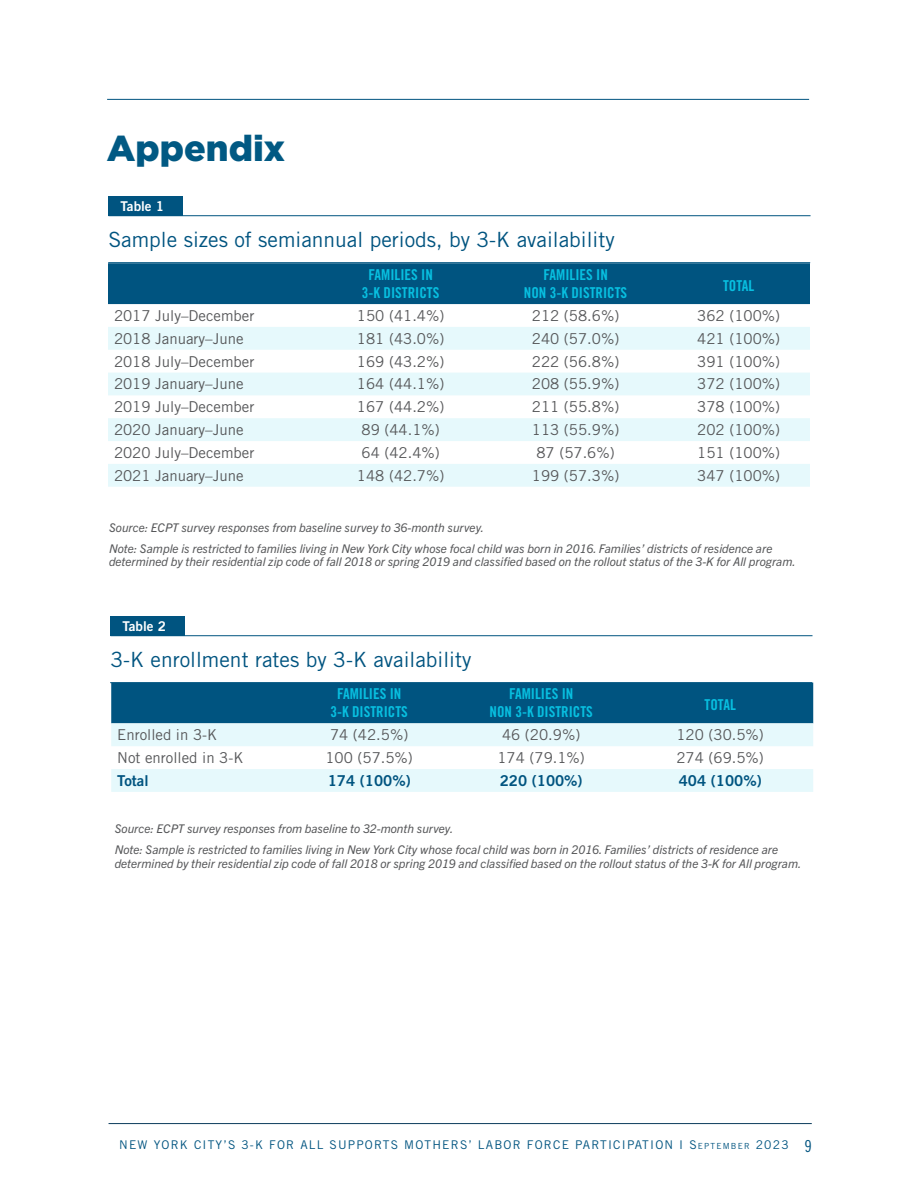
<style>
.page{position:relative;width:918px;height:1188px;background:#fff}
.page>*{position:absolute;margin:0;border:0;box-sizing:border-box;transform-origin:0 0}
.Body{font:900 36px "Gotham";color:#015983}
.Body-2{font:21px "Trade Gothic LT Std";color:#005480}
.Body-3{font:15px "Trade Gothic LT Std";color:#57585a}
.Body-4{font:15px/18px "Trade Gothic LT Std Bd Cn 20";color:#08bfe0;text-align:center}
.Body-5{font:15px "Trade Gothic LT Std Bd 2";color:#005480}
.Body-6{font:13.5px "Trade Gothic LT Std Bd 2";color:#fff}
.t1{font:italic 12px/13.5px "Trade Gothic Next LT Pro";color:#57585a}
.t2{font:12px "Trade Gothic LT Std";letter-spacing:.1em;color:#005480}
.s1{font-style:inherit}
.s2{font-size:8.4px}
.s3{font-family:"Trade Gothic LT Std Cn 18";font-size:16.5px}
</style>
<div class="page">
<hr style="left:107px;top:99px;width:702px;height:1px;background:#005480">
<hr style="left:109px;top:1123px;width:703px;height:1px;background:#0b3c5c">
<hr style="left:109px;top:215px;width:702px;height:1px;background:#005480">
<hr style="left:108px;top:262px;width:702px;height:1px;background:#005480">
<div style="left:109px;top:197px;width:74px;height:19px;background:#005480"></div>
<div style="left:108px;top:263px;width:702px;height:41px;background:#005480"></div>
<svg style="left:108px;top:327px;width:702px;height:160px;fill:#e6f9fc"></svg>
<hr style="left:111px;top:635px;width:702px;height:1px;background:#005480">
<hr style="left:110px;top:682px;width:702px;height:1px;background:#005480">
<div style="left:111px;top:617px;width:74px;height:19px;background:#005480"></div>
<div style="left:111px;top:683px;width:702px;height:40px;background:#005480"></div>
<svg style="left:111px;top:723px;width:702px;height:69px;fill:#e6f9fc"></svg>
<p class="Body" style="left:107px;top:128px;width:180px">Appendix</p>
<p class="Body-6" style="left:120px;top:198px;width:45px">Table 1</p>
<p class="Body-2" style="left:108px;top:227px;width:508px">Sample sizes of semiannual periods, by 3-K availability</p>
<p class="Body-4" style="left:362px;top:266px;width:79px">FAMILIES IN<br>3-K DISTRICTS</p>
<p class="Body-4" style="left:524px;top:266px;width:105px">FAMILIES IN<br>NON 3-K DISTRICTS</p>
<p class="Body-4" style="left:723px;top:276px;width:33px">TOTAL</p>
<p class="Body-3" style="left:114px;top:307px;width:142px">2017 July–December</p>
<p class="Body-3" style="left:357px;top:307px;width:89px">150 (41.4%)</p>
<p class="Body-3" style="left:532px;top:307px;width:89px">212 (58.6%)</p>
<p class="Body-3" style="left:697px;top:307px;width:84px">362 (100%)</p>
<p class="Body-3" style="left:114px;top:329px;width:131px">2018 January–June</p>
<p class="Body-3" style="left:357px;top:329px;width:89px">181 (43.0%)</p>
<p class="Body-3" style="left:532px;top:329px;width:89px">240 (57.0%)</p>
<p class="Body-3" style="left:697px;top:329px;width:84px">421 (100%)</p>
<p class="Body-3" style="left:114px;top:352px;width:142px">2018 July–December</p>
<p class="Body-3" style="left:357px;top:352px;width:89px">169 (43.2%)</p>
<p class="Body-3" style="left:532px;top:352px;width:89px">222 (56.8%)</p>
<p class="Body-3" style="left:697px;top:352px;width:84px">391 (100%)</p>
<p class="Body-3" style="left:114px;top:375px;width:131px">2019 January–June</p>
<p class="Body-3" style="left:357px;top:375px;width:89px">164 (44.1%)</p>
<p class="Body-3" style="left:532px;top:375px;width:89px">208 (55.9%)</p>
<p class="Body-3" style="left:697px;top:375px;width:84px">372 (100%)</p>
<p class="Body-3" style="left:114px;top:398px;width:142px">2019 July–December</p>
<p class="Body-3" style="left:357px;top:398px;width:89px">167 (44.2%)</p>
<p class="Body-3" style="left:532px;top:398px;width:89px">211 (55.8%)</p>
<p class="Body-3" style="left:697px;top:398px;width:84px">378 (100%)</p>
<p class="Body-3" style="left:114px;top:421px;width:131px">2020 January–June</p>
<p class="Body-3" style="left:362px;top:421px;width:80px">89 (44.1%)</p>
<p class="Body-3" style="left:532px;top:421px;width:89px">113 (55.9%)</p>
<p class="Body-3" style="left:697px;top:421px;width:84px">202 (100%)</p>
<p class="Body-3" style="left:114px;top:443px;width:142px">2020 July–December</p>
<p class="Body-3" style="left:362px;top:443px;width:80px">64 (42.4%)</p>
<p class="Body-3" style="left:536px;top:443px;width:80px">87 (57.6%)</p>
<p class="Body-3" style="left:697px;top:443px;width:84px">151 (100%)</p>
<p class="Body-3" style="left:114px;top:466px;width:131px">2021 January–June</p>
<p class="Body-3" style="left:357px;top:466px;width:89px">148 (42.7%)</p>
<p class="Body-3" style="left:532px;top:466px;width:89px">199 (57.3%)</p>
<p class="Body-3" style="left:697px;top:466px;width:84px">347 (100%)</p>
<p class="t1" style="left:109px;top:520px;width:377px">Source: ECPT survey responses from baseline survey to 36-month survey.</p>
<p class="t1" style="left:109px;top:541px;width:688px">Note: Sample is restricted to families living in New York City whose focal child was born in 2016. Families’ districts of residence are determined by their residential zip code of fall 2018 or spring 2019 and classified based on the rollout status of the 3-K for All program.</p>
<p class="Body-6" style="left:122px;top:618px;width:45px">Table 2</p>
<p class="Body-2" style="left:110px;top:647px;width:363px">3-K enrollment rates by 3-K availability</p>
<p class="Body-4" style="left:330px;top:685px;width:79px">FAMILIES IN<br>3-K DISTRICTS</p>
<p class="Body-4" style="left:490px;top:685px;width:105px">FAMILIES IN<br>NON 3-K DISTRICTS</p>
<p class="Body-4" style="left:705px;top:695px;width:33px">TOTAL</p>
<p class="Body-3" style="left:117px;top:726px;width:102px">Enrolled in 3-K</p>
<p class="Body-3" style="left:330px;top:726px;width:80px">74 (42.5%)</p>
<p class="Body-3" style="left:502px;top:726px;width:80px">46 (20.9%)</p>
<p class="Body-3" style="left:676px;top:726px;width:89px">120 (30.5%)</p>
<p class="Body-3" style="left:117px;top:749px;width:128px">Not enrolled in 3-K</p>
<p class="Body-3" style="left:325px;top:749px;width:89px">100 (57.5%)</p>
<p class="Body-3" style="left:497px;top:749px;width:89px">174 (79.1%)</p>
<p class="Body-3" style="left:676px;top:749px;width:89px">274 (69.5%)</p>
<p class="Body-5" style="left:117px;top:771px;width:33px">Total</p>
<p class="Body-5" style="left:328px;top:771px;width:84px">174 (100%)</p>
<p class="Body-5" style="left:500px;top:771px;width:84px">220 (100%)</p>
<p class="Body-5" style="left:679px;top:771px;width:84px">404 (100%)</p>
<p class="t1" style="left:115px;top:821px;width:340px">Source: ECPT survey responses from baseline to 32-month survey.</p>
<p class="t1" style="left:115px;top:842px;width:688px">Note: Sample is restricted to families living in New York City whose focal child was born in 2016. Families’ districts of residence are determined by their residential zip code of fall 2018 or spring 2019 and classified based on the rollout status of the 3-K for All program.</p>
<p class="t2" style="left:119px;top:1138px;width:694px">NEW YORK CITY’S 3-K FOR ALL SUPPORTS MOTHERS’ LABOR FORCE PARTICIPATION I <span class="s1">S</span><span class="s2">EPTEMBER</span> <span class="s1">2023</span> <span class="s3">9</span></p>
</div>
